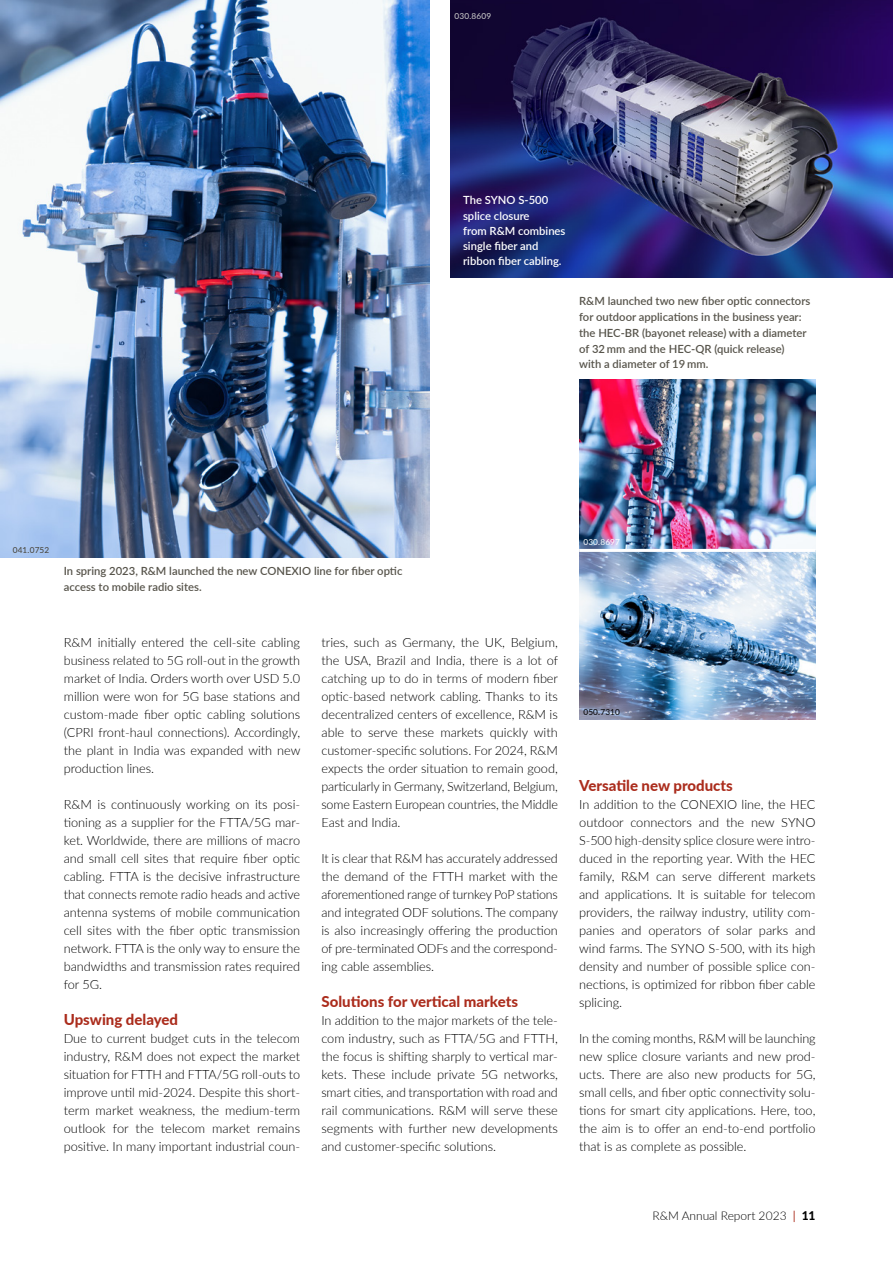
<style>
.page{position:relative;width:893px;height:1263px;background:#fff}
.page>*{position:absolute;margin:0;border:0;box-sizing:border-box;transform-origin:0 0}
.t1{font:800 15px "Lato";color:#ab2c1c}
.t2{font:300 12.75px/18px "Lato";letter-spacing:-.005em;color:#000;text-align:justify}
.t3{font:300 12px "Lato";letter-spacing:-.005em;color:#000}
.t4{font:600 11.25px/15.8px "Lato";color:#57544b}
.t5{font:600 11.25px/15px "Lato";color:#fff}
.t6{font:8.25px "Lato";letter-spacing:.02em;color:#d1d1cf}
.t7{font:8.25px "Lato";letter-spacing:.02em;color:#454034}
.t8{font:8.25px "Lato";letter-spacing:.02em;color:#000}
.t9{font:8.25px "Lato";letter-spacing:.02em;color:#fff}
.s1{font-weight:400;color:#ab2c1c}
.s2{font-weight:800}
</style>
<div class="page">
<img style="left:450px;top:0;width:443px;height:277px">
<img style="left:0;top:0;width:429px;height:557px">
<img style="left:579px;top:380px;width:237px;height:339px">
<hr style="left:579px;top:549px;width:237px;height:3px;background:#fff">
<p class="t6" style="left:455px;top:13px;width:38px">030.8609</p>
<p class="t5" style="left:463px;top:192px;width:104px">The SYNO S-500 splice closure<br>from R&amp;M combines single fiber and ribbon fiber cabling.</p>
<p class="t4" style="left:579px;top:293px;width:233px">R&amp;M launched two new fiber optic connectors for outdoor applications in the business year: the HEC-BR (bayonet release) with a diameter of 32 mm and the HEC-QR (quick release)<br>with a diameter of 19 mm.</p>
<p class="t7" style="left:13px;top:547px;width:38px">041.0752</p>
<p class="t4" style="left:64px;top:563px;width:340px">In spring 2023, R&amp;M launched the new CONEXIO line for fiber optic access to mobile radio sites.</p>
<p class="t2" style="left:64px;top:633px;width:238px">R&amp;M initially entered the cell-site cabling business related to 5G roll-out in the growth market of India. Orders worth over USD 5.0 million were won for 5G base stations and custom-made fiber optic cabling solutions (CPRI front-haul connections). Accordingly, the plant in India was expanded with new production lines.</p>
<p class="t2" style="left:64px;top:795px;width:238px">R&amp;M is continuously working on its posi&shy;tioning as a supplier for the FTTA/5G mar&shy;ket. Worldwide, there are millions of macro and small cell sites that require fiber optic cabling. FTTA is the decisive infrastructure that connects remote radio heads and active antenna systems of mobile communication cell sites with the fiber optic transmission network. FTTA is the only way to ensure the bandwidths and transmission rates required for 5G.</p>
<p class="t1" style="left:64px;top:1013px;width:116px">Upswing delayed</p>
<p class="t2" style="left:64px;top:1029px;width:238px">Due to current budget cuts in the telecom industry, R&amp;M does not expect the market situation for FTTH and FTTA/5G roll-outs to improve until mid-2024. Despite this short&shy;term market weakness, the medium-term outlook for the telecom market remains positive. In many important industrial coun-</p>
<p class="t2" style="left:321px;top:633px;width:238px">tries, such as Germany, the UK, Belgium, the USA, Brazil and India, there is a lot of catching up to do in terms of modern fiber optic- based network cabling. Thanks to its decentralized centers of excellence, R&amp;M is able to serve these markets quickly with customer- specific solutions. For 2024, R&amp;M expects the order situation to remain good, particularly in Germany, Switzerland, Belgium, some Eastern European countries, the Middle East and India.</p>
<p class="t2" style="left:321px;top:849px;width:238px">It is clear that R&amp;M has accurately addressed the demand of the FTTH market with the aforementioned range of turnkey PoP stations and integrated ODF solutions. The company is also increasingly offering the production of pre-terminated ODFs and the correspond&shy;ing cable assemblies.</p>
<p class="t1" style="left:321px;top:991px;width:198px">Solutions for vertical markets</p>
<p class="t2" style="left:321px;top:1011px;width:238px">In addition to the major markets of the tele&shy;com industry, such as FTTA/5G and FTTH, the focus is shifting sharply to vertical mar&shy;kets. These include private 5G networks, smart cities, and transportation with road and rail communications. R&amp;M will serve these segments with further new developments and customer-specific solutions.</p>
<p class="t9" style="left:583px;top:538px;width:38px">030.8697</p>
<p class="t8" style="left:583px;top:709px;width:38px">050.7310</p>
<p class="t1" style="left:579px;top:775px;width:155px">Versatile new products</p>
<p class="t2" style="left:579px;top:795px;width:238px">In addition to the CONEXIO line, the HEC outdoor connectors and the new SYNO S-500 high-density splice closure were intro&shy;duced in the reporting year. With the HEC family, R&amp;M can serve different markets and applications. It is suitable for telecom providers, the railway industry, utility com&shy;panies and operators of solar parks and wind farms. The SYNO S-500, with its high density and number of possible splice con&shy;nections, is optimized for ribbon fiber cable splicing.</p>
<p class="t2" style="left:579px;top:1029px;width:238px">In the coming months, R&amp;M will be launching new splice closure variants and new prod&shy;ucts. There are also new products for 5G, small cells, and fiber optic connectivity solu&shy;tions for smart city applications. Here, too, the aim is to offer an end-to-end portfolio that is as complete as possible.</p>
<p class="t3" style="left:652px;top:1208px;width:165px">R&amp;M Annual Report 2023 <span class="s1">|</span> <span class="s2">11</span></p>
</div>
